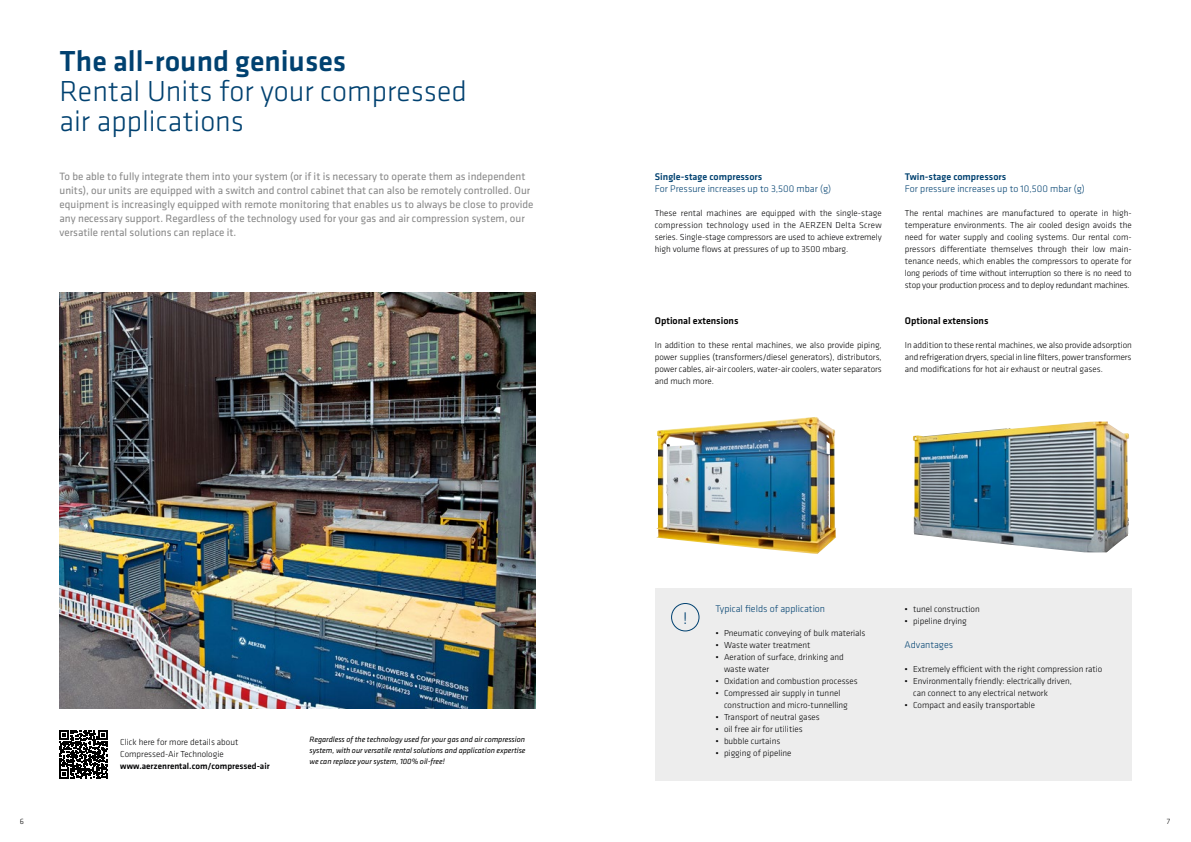
<style>
.page{position:relative;width:1191px;height:842px;background:#fff}
.page>*{position:absolute;margin:0;border:0;box-sizing:border-box;transform-origin:0 0}
.t1{font:300 30px/30px "Klavika";color:#004170}
.t2{font:500 30px "Klavika";color:#004170}
.t3{font:300 17px "Klavika";color:#004170}
.t4{font:11px/14px "Klavika";color:#878787}
.t5{font:300 10px "Klavika";color:#004170}
.t6{font:500 10px "Klavika";color:#004170}
.t7{font:500 10px "Klavika";color:#000}
.t8{font:300 9px/12px "Klavika";color:#020203}
.t9{font:300 9px/12px "Klavika";color:#000;text-align:justify}
.t10{font:500 9px "Klavika";color:#020203}
.t11{font:italic 8px/11px "Klavika";color:#000;text-align:justify}
.t12{font:300 8px "Klavika";color:#000}
</style>
<div class="page">
<img style="left:656px;top:417px;width:180px;height:137px">
<img style="left:913px;top:422px;width:216px;height:130px">
<div style="left:655px;top:588px;width:476px;height:192px;background:#ededed"></div>
<div style="left:671px;top:603px;width:28px;height:28px;border:1px solid #004170;border-radius:50%"></div>
<img style="left:60px;top:293px;width:476px;height:415px">
<svg style="left:59px;top:730px;width:49px;height:49px"></svg>
<h1 class="t2" style="left:60px;top:40px;width:288px">The all-round geniuses</h1>
<h1 class="t1" style="left:60px;top:75px;width:409px">Rental Units for your compressed air applications</h1>
<p class="t4" style="left:60px;top:169px;width:475px">To be able to fully integrate them into your system (or if it is necessary to operate them as independent units), our units are equipped with a switch and control cabinet that can also be remotely controlled. Our equipment is increasingly equipped with remote monitoring that enables us to always be close to provide any necessary support. Regardless of the technology used for your gas and air compression system, our versatile rental solutions can replace it.</p>
<p class="t8" style="left:120px;top:736px;width:120px">Click here for more details about<br>Compressed-Air Technologie</p>
<p class="t10" style="left:120px;top:760px;width:151px">www.aerzenrental.com/compressed-air</p>
<p class="t11" style="left:309px;top:734px;width:218px">Regardless of the technology used for your gas and air compression system, with our versatile rental solutions and application expertise we can replace your system, 100% oil-free!</p>
<p class="t6" style="left:655px;top:170px;width:109px">Single-stage compressors</p>
<p class="t5" style="left:655px;top:183px;width:178px">For Pressure increases up to 3,500 mbar (g)</p>
<p class="t8" style="left:655px;top:207px;width:228px;text-align:justify">These rental machines are equipped with the single-stage compression technology used in the AERZEN Delta Screw series. Single-stage compressors are used to achieve extremely high volume flows at pressures of up to 3500 mbarg.</p>
<p class="t7" style="left:655px;top:314px;width:85px">Optional extensions</p>
<p class="t9" style="left:655px;top:339px;width:228px">In addition to these rental machines, we also provide piping, power supplies (transformers/diesel generators), distributors, power cables, air-air coolers, water-air coolers, water separators and much more.</p>
<p class="t6" style="left:905px;top:170px;width:103px">Twin-stage compressors</p>
<p class="t5" style="left:905px;top:183px;width:181px">For pressure increases up to 10,500 mbar (g)</p>
<p class="t8" style="left:905px;top:207px;width:228px">The rental machines are manufactured to operate in high&shy;temperature environments. The air cooled design avoids the need for water supply and cooling systems. Our rental com&shy;pressors differentiate themselves through their low main&shy;tenance needs, which enables the compressors to operate for long periods of time without interruption so there is no need to stop your production process and to deploy redundant machines.</p>
<p class="t7" style="left:905px;top:314px;width:85px">Optional extensions</p>
<p class="t9" style="left:905px;top:339px;width:228px">In addition to these rental machines, we also provide adsorption and refrigeration dryers, special in line filters, power transformers and modifications for hot air exhaust or neutral gases.</p>
<h2 class="t3" style="left:683px;top:608px;width:6px">!</h2>
<p class="t5" style="left:715px;top:603px;width:111px">Typical fields of application</p>
<p class="t8" style="left:715px;top:627px;width:151px">• Pneumatic conveying of bulk materials</p>
<p class="t8" style="left:715px;top:639px;width:96px">• Waste water treatment</p>
<p class="t8" style="left:724px;top:651px;width:121px;text-indent:-9px">• Aeration of surface, drinking and waste water</p>
<p class="t8" style="left:715px;top:675px;width:144px">• Oxidation and combustion processes</p>
<p class="t8" style="left:724px;top:687px;width:125px;text-indent:-9px">• Compressed air supply in tunnel construction and micro-tunnelling</p>
<p class="t8" style="left:715px;top:711px;width:106px">• Transport of neutral gases</p>
<p class="t8" style="left:715px;top:723px;width:89px">• oil free air for utilities</p>
<p class="t8" style="left:715px;top:735px;width:66px">• bubble curtains</p>
<p class="t8" style="left:715px;top:747px;width:77px">• pigging of pipeline</p>
<p class="t8" style="left:904px;top:603px;width:77px">• tunel construction</p>
<p class="t8" style="left:904px;top:615px;width:64px">• pipeline drying</p>
<p class="t5" style="left:904px;top:639px;width:50px">Advantages</p>
<p class="t8" style="left:904px;top:663px;width:199px">• Extremely efficient with the right compression ratio</p>
<p class="t8" style="left:913px;top:675px;width:160px;text-indent:-9px">• Environmentally friendly: electrically driven, can connect to any electrical network</p>
<p class="t8" style="left:904px;top:699px;width:132px">• Compact and easily transportable</p>
<p class="t12" style="left:20px;top:816px;width:6px">6</p>
<p class="t12" style="left:1166px;top:816px;width:5px">7</p>
</div>
